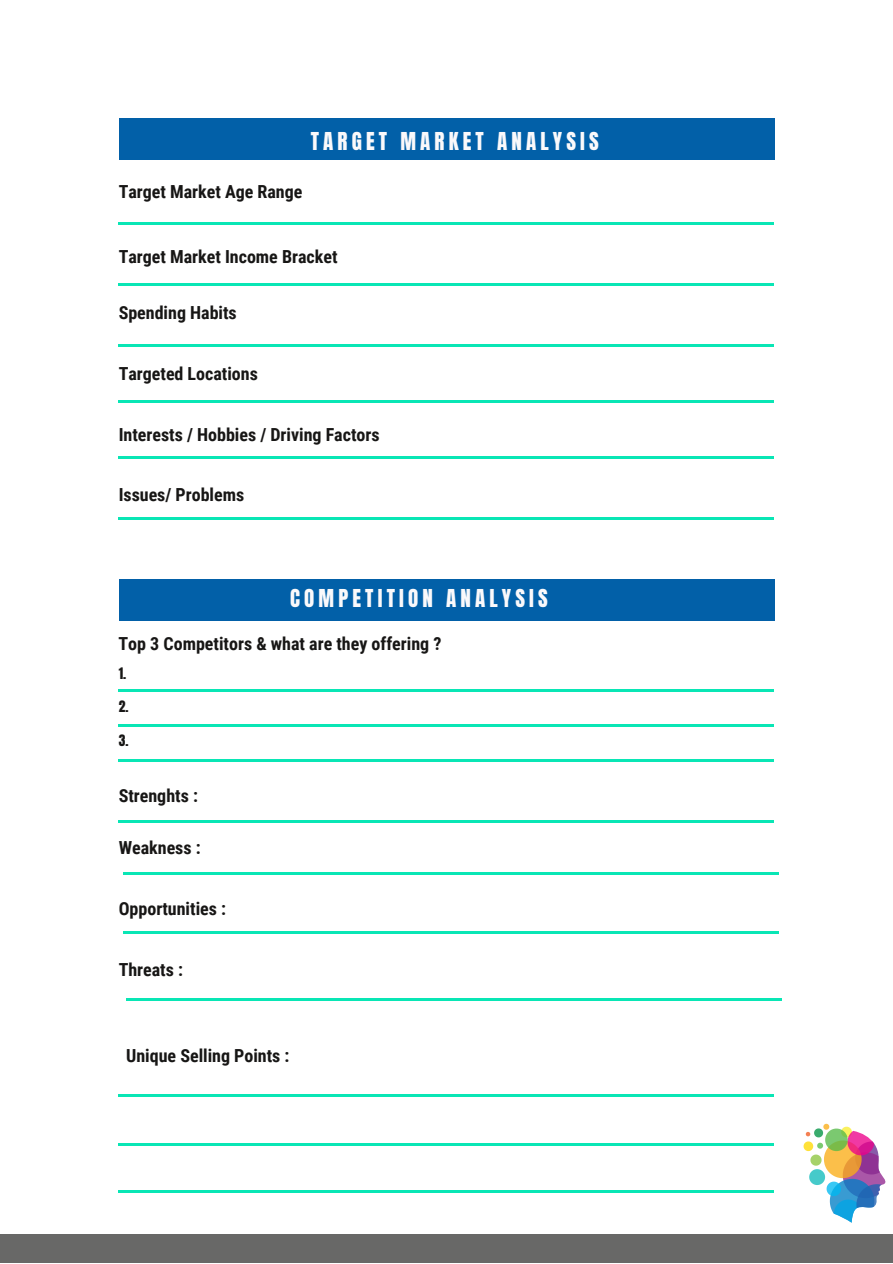
<style>
.page{position:relative;width:893px;height:1264px;background:#fff}
.page>*{position:absolute;margin:0;border:0;box-sizing:border-box;transform-origin:0 0}
.t1{font:21px "Anton";letter-spacing:.2em;color:#faf9fb}
.t2{font:700 18px "Roboto Condensed";color:#171615}
.t3{font:13.5px "Anton";color:#171615}
</style>
<div class="page">
<hr style="left:119px;top:222px;width:655px;height:3px;background:#09e6b5">
<hr style="left:119px;top:283px;width:655px;height:3px;background:#09e6b5">
<hr style="left:119px;top:344px;width:655px;height:2px;background:#09e6b5">
<div style="left:0;top:1233px;width:892px;height:29px;background:#686867"></div>
<div style="left:119px;top:118px;width:655px;height:42px;background:#0260a8"></div>
<div style="left:119px;top:579px;width:655px;height:41px;background:#0260a8"></div>
<hr style="left:119px;top:400px;width:655px;height:3px;background:#09e6b5">
<hr style="left:119px;top:456px;width:655px;height:3px;background:#09e6b5">
<hr style="left:119px;top:517px;width:655px;height:3px;background:#09e6b5">
<hr style="left:119px;top:689px;width:655px;height:2px;background:#09e6b5">
<hr style="left:119px;top:724px;width:655px;height:2px;background:#09e6b5">
<hr style="left:119px;top:759px;width:655px;height:2px;background:#09e6b5">
<hr style="left:119px;top:820px;width:655px;height:3px;background:#09e6b5">
<hr style="left:124px;top:872px;width:655px;height:2px;background:#09e6b5">
<hr style="left:124px;top:930px;width:655px;height:3px;background:#09e6b5">
<hr style="left:126px;top:998px;width:655px;height:2px;background:#09e6b5">
<hr style="left:118px;top:1189px;width:655px;height:3px;background:#09e6b5">
<hr style="left:118px;top:1142px;width:655px;height:3px;background:#09e6b5">
<hr style="left:118px;top:1094px;width:655px;height:3px;background:#09e6b5">
<svg style="left:803px;top:1123px;width:82px;height:99px"></svg>
<p class="t1" style="left:311px;top:126px;width:289px">TARGET MARKET ANALYSIS</p>
<p class="t2" style="left:119px;top:181px;width:185px">Target Market Age Range</p>
<p class="t2" style="left:119px;top:246px;width:220px">Target Market Income Bracket</p>
<p class="t2" style="left:119px;top:302px;width:120px">Spending Habits</p>
<p class="t2" style="left:119px;top:363px;width:141px">Targeted Locations</p>
<p class="t2" style="left:119px;top:424px;width:262px">Interests / Hobbies / Driving Factors</p>
<p class="t2" style="left:119px;top:484px;width:127px">Issues/ Problems</p>
<p class="t1" style="left:290px;top:582px;width:259px">COMPETITION ANALYSIS</p>
<p class="t2" style="left:118px;top:633px;width:324px">Top 3 Competitors &amp; what are they offering ?</p>
<p class="t3" style="left:119px;top:663px;width:9px">1.</p>
<p class="t3" style="left:119px;top:697px;width:11px">2.</p>
<p class="t3" style="left:119px;top:730px;width:11px">3.</p>
<p class="t2" style="left:119px;top:785px;width:81px">Strenghts :</p>
<p class="t2" style="left:119px;top:837px;width:83px">Weakness :</p>
<p class="t2" style="left:119px;top:898px;width:109px">Opportunities :</p>
<p class="t2" style="left:119px;top:958px;width:66px">Threats :</p>
<p class="t2" style="left:126px;top:1045px;width:165px">Unique Selling Points :</p>
</div>
